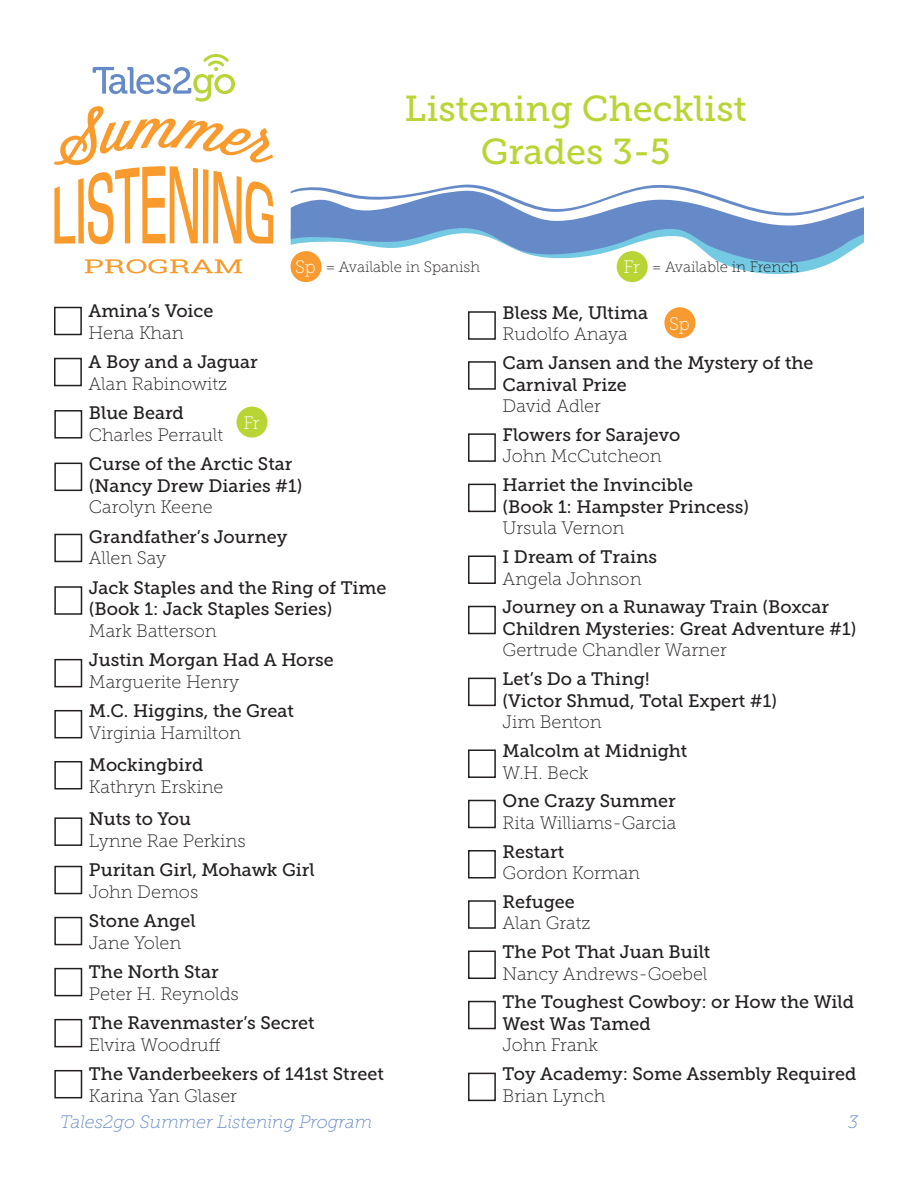
<style>
.page{position:relative;width:918px;height:1188px;background:#fff}
.page>*{position:absolute;margin:0;border:0;box-sizing:border-box;transform-origin:0 0}
.t1{font:36px "Museo Slab 500";color:#b9d535}
.t2{font:18px/21.6px "Museo Slab 500";color:#231f20}
.Paragraph_Style_1{font:18px "Museo Slab 100";color:#231f20}
.t3{font:italic 18px "Museo Slab 100";color:#658ac7}
.t4{font:18px "Museo Slab 100";letter-spacing:-.02em;color:#fff}
.t5{font:15px "Museo Slab 100";color:#231f20}
</style>
<div class="page">
<svg style="left:290px;top:184px;width:402px;height:61px"></svg>
<svg style="left:291px;top:189px;width:573px;height:86px"></svg>
<svg style="left:85px;top:259px;width:157px;height:14px"></svg>
<svg style="left:54px;top:54px;width:219px;height:190px"></svg>
<div style="left:54px;top:358px;width:28px;height:28px;border:2px solid #231f20"></div>
<div style="left:468px;top:361px;width:28px;height:29px;border:2px solid #231f20"></div>
<div style="left:54px;top:463px;width:28px;height:28px;border:2px solid #231f20"></div>
<div style="left:54px;top:307px;width:28px;height:28px;border:2px solid #231f20"></div>
<div style="left:468px;top:433px;width:28px;height:29px;border:2px solid #231f20"></div>
<div style="left:54px;top:534px;width:28px;height:28px;border:2px solid #231f20"></div>
<div style="left:468px;top:484px;width:28px;height:28px;border:2px solid #231f20"></div>
<div style="left:468px;top:555px;width:28px;height:29px;border:2px solid #231f20"></div>
<div style="left:54px;top:586px;width:28px;height:29px;border:2px solid #231f20"></div>
<div style="left:468px;top:606px;width:28px;height:28px;border:2px solid #231f20"></div>
<div style="left:54px;top:659px;width:28px;height:28px;border:2px solid #231f20"></div>
<div style="left:468px;top:678px;width:28px;height:28px;border:2px solid #231f20"></div>
<div style="left:54px;top:710px;width:28px;height:28px;border:2px solid #231f20"></div>
<div style="left:468px;top:749px;width:28px;height:29px;border:2px solid #231f20"></div>
<div style="left:54px;top:817px;width:28px;height:29px;border:2px solid #231f20"></div>
<div style="left:468px;top:800px;width:28px;height:28px;border:2px solid #231f20"></div>
<div style="left:54px;top:866px;width:28px;height:28px;border:2px solid #231f20"></div>
<div style="left:468px;top:850px;width:28px;height:29px;border:2px solid #231f20"></div>
<div style="left:54px;top:917px;width:28px;height:28px;border:2px solid #231f20"></div>
<div style="left:468px;top:900px;width:28px;height:29px;border:2px solid #231f20"></div>
<div style="left:54px;top:968px;width:28px;height:28px;border:2px solid #231f20"></div>
<div style="left:468px;top:951px;width:28px;height:28px;border:2px solid #231f20"></div>
<div style="left:54px;top:1019px;width:28px;height:28px;border:2px solid #231f20"></div>
<div style="left:468px;top:1001px;width:28px;height:28px;border:2px solid #231f20"></div>
<div style="left:54px;top:1070px;width:28px;height:28px;border:2px solid #231f20"></div>
<div style="left:54px;top:761px;width:28px;height:28px;border:2px solid #231f20"></div>
<div style="left:468px;top:1073px;width:28px;height:28px;border:2px solid #231f20"></div>
<div style="left:468px;top:311px;width:28px;height:29px;border:2px solid #231f20"></div>
<div style="left:54px;top:410px;width:28px;height:29px;border:2px solid #231f20"></div>
<div style="left:291px;top:251px;width:31px;height:31px;background:#f89a2f;border-radius:50%"></div>
<div style="left:664px;top:307px;width:31px;height:31px;background:#f89a2f;border-radius:50%"></div>
<div style="left:617px;top:251px;width:31px;height:31px;background:#b9d535;border-radius:50%"></div>
<div style="left:236px;top:407px;width:32px;height:31px;background:#b9d535;border-radius:50%"></div>
<p class="t2" style="left:89px;top:300px;width:126px">Amina’s Voice</p>
<p class="Paragraph_Style_1" style="left:89px;top:323px;width:97px">Hena Khan</p>
<p class="t1" style="left:405px;top:88px;width:344px">Listening Checklist</p>
<p class="t1" style="left:481px;top:131px;width:191px">Grades 3-5</p>
<p class="t4" style="left:295px;top:258px;width:22px">Sp</p>
<p class="t4" style="left:624px;top:258px;width:18px">Fr</p>
<p class="t5" style="left:326px;top:259px;width:155px">= Available in Spanish</p>
<p class="t5" style="left:652px;top:259px;width:148px">= Available in French</p>
<p class="t2" style="left:503px;top:302px;width:147px">Bless Me, Ultima</p>
<p class="Paragraph_Style_1" style="left:503px;top:324px;width:127px">Rudolfo Anaya</p>
<p class="t4" style="left:669px;top:314px;width:22px">Sp</p>
<p class="t2" style="left:89px;top:351px;width:171px">A Boy and a Jaguar</p>
<p class="Paragraph_Style_1" style="left:89px;top:374px;width:140px">Alan Rabinowitz</p>
<p class="t2" style="left:503px;top:352px;width:313px">Cam Jansen and the Mystery of the<br>Carnival Prize</p>
<p class="Paragraph_Style_1" style="left:503px;top:396px;width:100px">David Adler</p>
<p class="t2" style="left:89px;top:402px;width:96px">Blue Beard</p>
<p class="Paragraph_Style_1" style="left:89px;top:425px;width:136px">Charles Perrault</p>
<p class="t4" style="left:243px;top:413px;width:18px">Fr</p>
<p class="t2" style="left:503px;top:424px;width:179px">Flowers for Sarajevo</p>
<p class="Paragraph_Style_1" style="left:503px;top:447px;width:161px">John McCutcheon</p>
<p class="t2" style="left:89px;top:453px;width:205px">Curse of the Arctic Star</p>
<p class="t2" style="left:89px;top:475px;width:215px">(Nancy Drew Diaries #1)</p>
<p class="Paragraph_Style_1" style="left:89px;top:497px;width:125px">Carolyn Keene</p>
<p class="t2" style="left:503px;top:474px;width:192px">Harriet the Invincible</p>
<p class="t2" style="left:503px;top:496px;width:248px">(Book 1: Hampster Princess)</p>
<p class="Paragraph_Style_1" style="left:503px;top:518px;width:123px">Ursula Vernon</p>
<p class="t2" style="left:503px;top:546px;width:156px">I Dream of Trains</p>
<p class="Paragraph_Style_1" style="left:503px;top:569px;width:140px">Angela Johnson</p>
<p class="t2" style="left:89px;top:526px;width:200px">Grandfather’s Journey</p>
<p class="Paragraph_Style_1" style="left:89px;top:548px;width:79px">Allen Say</p>
<p class="t2" style="left:89px;top:577px;width:299px">Jack Staples and the Ring of Time</p>
<p class="t2" style="left:89px;top:598px;width:245px">(Book 1: Jack Staples Series)</p>
<p class="Paragraph_Style_1" style="left:89px;top:621px;width:129px">Mark Batterson</p>
<p class="t2" style="left:503px;top:596px;width:355px">Journey on a Runaway Train (Boxcar<br>Children Mysteries: Great Adventure #1)</p>
<p class="Paragraph_Style_1" style="left:503px;top:641px;width:226px">Gertrude Chandler Warner</p>
<p class="t2" style="left:89px;top:650px;width:246px">Justin Morgan Had A Horse</p>
<p class="Paragraph_Style_1" style="left:89px;top:672px;width:152px">Marguerite Henry</p>
<p class="t2" style="left:503px;top:668px;width:148px">Let’s Do a Thing!</p>
<p class="t2" style="left:503px;top:690px;width:276px">(Victor Shmud, Total Expert #1)</p>
<p class="Paragraph_Style_1" style="left:503px;top:712px;width:101px">Jim Benton</p>
<p class="t2" style="left:89px;top:701px;width:206px">M.C. Higgins, the Great</p>
<p class="Paragraph_Style_1" style="left:89px;top:723px;width:154px">Virginia Hamilton</p>
<p class="t2" style="left:503px;top:740px;width:186px">Malcolm at Midnight</p>
<p class="Paragraph_Style_1" style="left:503px;top:763px;width:87px">W.H. Beck</p>
<p class="t2" style="left:89px;top:754px;width:116px">Mockingbird</p>
<p class="Paragraph_Style_1" style="left:89px;top:777px;width:136px">Kathryn Erskine</p>
<p class="t2" style="left:503px;top:790px;width:175px">One Crazy Summer</p>
<p class="Paragraph_Style_1" style="left:503px;top:813px;width:175px">Rita Williams-Garcia</p>
<p class="t2" style="left:89px;top:808px;width:104px">Nuts to You</p>
<p class="Paragraph_Style_1" style="left:89px;top:831px;width:158px">Lynne Rae Perkins</p>
<p class="t2" style="left:503px;top:841px;width:63px">Restart</p>
<p class="Paragraph_Style_1" style="left:503px;top:863px;width:139px">Gordon Korman</p>
<p class="t2" style="left:89px;top:859px;width:227px">Puritan Girl, Mohawk Girl</p>
<p class="Paragraph_Style_1" style="left:89px;top:882px;width:111px">John Demos</p>
<p class="t2" style="left:503px;top:891px;width:74px">Refugee</p>
<p class="Paragraph_Style_1" style="left:503px;top:914px;width:89px">Alan Gratz</p>
<p class="t2" style="left:89px;top:910px;width:108px">Stone Angel</p>
<p class="Paragraph_Style_1" style="left:89px;top:933px;width:94px">Jane Yolen</p>
<p class="t2" style="left:503px;top:941px;width:209px">The Pot That Juan Built</p>
<p class="Paragraph_Style_1" style="left:503px;top:964px;width:206px">Nancy Andrews-Goebel</p>
<p class="t2" style="left:89px;top:961px;width:131px">The North Star</p>
<p class="Paragraph_Style_1" style="left:89px;top:984px;width:151px">Peter H. Reynolds</p>
<p class="t2" style="left:503px;top:991px;width:353px">The Toughest Cowboy: or How the Wild<br>West Was Tamed</p>
<p class="Paragraph_Style_1" style="left:503px;top:1036px;width:97px">John Frank</p>
<p class="t2" style="left:89px;top:1012px;width:227px">The Ravenmaster’s Secret</p>
<p class="Paragraph_Style_1" style="left:89px;top:1035px;width:133px">Elvira Woodruff</p>
<p class="t2" style="left:89px;top:1063px;width:296px">The Vanderbeekers of 141st Street</p>
<p class="Paragraph_Style_1" style="left:89px;top:1086px;width:149px">Karina Yan Glaser</p>
<p class="t2" style="left:503px;top:1063px;width:355px">Toy Academy: Some Assembly Required</p>
<p class="Paragraph_Style_1" style="left:503px;top:1086px;width:104px">Brian Lynch</p>
<p class="t3" style="left:60px;top:1112px;width:314px">Tales2go Summer Listening Program</p>
<p class="t3" style="left:848px;top:1112px;width:11px">3</p>
</div>
